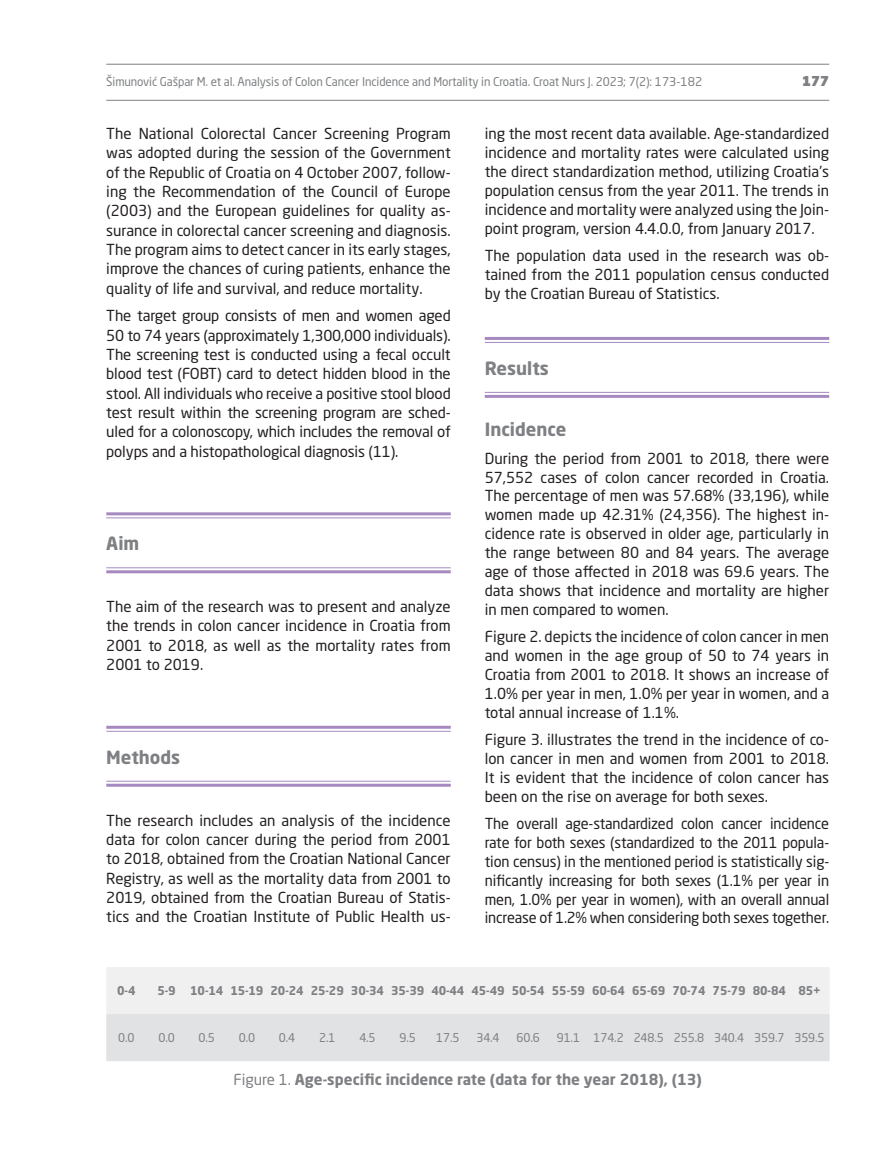
<style>
.page{position:relative;width:893px;height:1149px;background:#fff}
.page>*{position:absolute;margin:0;border:0;box-sizing:border-box;transform-origin:0 0}
.a{font:700 18px "Neo Sans";color:#7e8083}
.podpodnaslov{font:700 18px "Neo Sans";color:#7e8083}
.text-en{font:15px/18.9px "Neo Sans";color:#231f20;text-align:justify}
.tablica_naslov{font:700 15px "Neo Sans";color:#7e8083}
.t1{font:900 13.5px "Neo Sans";color:#7e8083}
.tablica{font:12px "Neo Sans";letter-spacing:-.01em;color:#7e8083}
.tablica-2{font:700 12px "Neo Sans";letter-spacing:-.01em;color:#7e8083}
.s1{font-weight:400}
</style>
<div class="page">
<hr style="left:106px;top:64px;width:723px;height:1px;background:#7e8083">
<hr style="left:106px;top:100px;width:723px;height:1px;background:#7e8083">
<hr style="left:485px;top:337px;width:344px;height:3px;background:#a689bf">
<hr style="left:485px;top:342px;width:344px;height:1px;background:#a689bf">
<hr style="left:485px;top:392px;width:344px;height:1px;background:#a689bf">
<hr style="left:485px;top:395px;width:344px;height:3px;background:#a689bf">
<hr style="left:106px;top:512px;width:345px;height:3px;background:#a689bf">
<hr style="left:106px;top:517px;width:345px;height:1px;background:#a689bf">
<hr style="left:106px;top:567px;width:345px;height:1px;background:#a689bf">
<hr style="left:106px;top:570px;width:345px;height:3px;background:#a689bf">
<hr style="left:106px;top:725px;width:345px;height:3px;background:#a689bf">
<hr style="left:106px;top:730px;width:345px;height:1px;background:#a689bf">
<hr style="left:106px;top:780px;width:345px;height:1px;background:#a689bf">
<hr style="left:106px;top:783px;width:345px;height:3px;background:#a689bf">
<svg style="left:106px;top:967px;width:724px;height:93px"></svg>
<p class="tablica" style="left:106px;top:74px;width:597px">Šimunović Gašpar M. et al. Analysis of Colon Cancer Incidence and Mortality in Croatia. Croat Nurs J. 2023; 7(2): 173-182</p>
<p class="t1" style="left:802px;top:72px;width:29px">177</p>
<p class="text-en" style="left:485px;top:124px;width:346px">ing the most recent data available. Age-standardized incidence and mortality rates were calculated using the direct standardization method, utilizing Croatia’s population census from the year 2011. The trends in incidence and mortality were analyzed using the Join&shy;point program, version 4.4.0.0, from January 2017.</p>
<p class="text-en" style="left:485px;top:246px;width:346px">The population data used in the research was ob&shy;tained from the 2011 population census conducted by the Croatian Bureau of Statistics.</p>
<p class="text-en" style="left:106px;top:124px;width:346px;line-height:19.4px">The National Colorectal Cancer Screening Program was adopted during the session of the Government of the Republic of Croatia on 4 October 2007, follow&shy;ing the Recommendation of the Council of Europe (2003) and the European guidelines for quality as&shy;surance in colorectal cancer screening and diagnosis.<br>The program aims to detect cancer in its early stages, improve the chances of curing patients, enhance the quality of life and survival, and reduce mortality.</p>
<p class="text-en" style="left:106px;top:306px;width:346px;line-height:19.4px">The target group consists of men and women aged 50 to 74 years (approximately 1,300,000 individuals).<br>The screening test is conducted using a fecal occult blood test (FOBT) card to detect hidden blood in the stool. All individuals who receive a positive stool blood test result within the screening program are sched&shy;uled for a colonoscopy, which includes the removal of polyps and a histopathological diagnosis (11).</p>
<p class="a" style="left:485px;top:356px;width:66px">Results</p>
<p class="podpodnaslov" style="left:485px;top:418px;width:83px">Incidence</p>
<p class="text-en" style="left:485px;top:448px;width:346px">During the period from 2001 to 2018, there were 57,552 cases of colon cancer recorded in Croatia.<br>The percentage of men was 57.68% (33,196), while women made up 42.31% (24,356). The highest in&shy;cidence rate is observed in older age, particularly in the range between 80 and 84 years. The average age of those affected in 2018 was 69.6 years. The data shows that incidence and mortality are higher in men compared to women.</p>
<p class="text-en" style="left:485px;top:626px;width:346px">Figure 2. depicts the incidence of colon cancer in men and women in the age group of 50 to 74 years in Croatia from 2001 to 2018. It shows an increase of 1.0% per year in men, 1.0% per year in women, and a total annual increase of 1.1%.</p>
<p class="text-en" style="left:485px;top:729px;width:346px">Figure 3. illustrates the trend in the incidence of co&shy;lon cancer in men and women from 2001 to 2018.<br>It is evident that the incidence of colon cancer has been on the rise on average for both sexes.</p>
<p class="text-en" style="left:485px;top:813px;width:346px">The overall age-standardized colon cancer incidence rate for both sexes (standardized to the 2011 popula&shy;tion census) in the mentioned period is statistically sig&shy;nificantly increasing for both sexes (1.1% per year in men, 1.0% per year in women), with an overall annual increase of 1.2% when considering both sexes together.</p>
<p class="a" style="left:106px;top:532px;width:35px">Aim</p>
<p class="text-en" style="left:106px;top:596px;width:346px;line-height:19.4px">The aim of the research was to present and analyze the trends in colon cancer incidence in Croatia from 2001 to 2018, as well as the mortality rates from 2001 to 2019.</p>
<p class="a" style="left:106px;top:745px;width:76px">Methods</p>
<p class="text-en" style="left:106px;top:809px;width:346px;line-height:19.4px">The research includes an analysis of the incidence data for colon cancer during the period from 2001 to 2018, obtained from the Croatian National Cancer Registry, as well as the mortality data from 2001 to 2019, obtained from the Croatian Bureau of Statis&shy;tics and the Croatian Institute of Public Health us-</p>
<p class="tablica-2" style="left:117px;top:982px;width:20px">0-4</p>
<p class="tablica-2" style="left:157px;top:982px;width:20px">5-9</p>
<p class="tablica-2" style="left:190px;top:982px;width:35px">10-14</p>
<p class="tablica-2" style="left:230px;top:982px;width:35px">15-19</p>
<p class="tablica-2" style="left:271px;top:982px;width:35px">20-24</p>
<p class="tablica-2" style="left:311px;top:982px;width:35px">25-29</p>
<p class="tablica-2" style="left:351px;top:982px;width:35px">30-34</p>
<p class="tablica-2" style="left:391px;top:982px;width:35px">35-39</p>
<p class="tablica-2" style="left:431px;top:982px;width:35px">40-44</p>
<p class="tablica-2" style="left:471px;top:982px;width:35px">45-49</p>
<p class="tablica-2" style="left:512px;top:982px;width:35px">50-54</p>
<p class="tablica-2" style="left:552px;top:982px;width:35px">55-59</p>
<p class="tablica-2" style="left:592px;top:982px;width:35px">60-64</p>
<p class="tablica-2" style="left:632px;top:982px;width:35px">65-69</p>
<p class="tablica-2" style="left:672px;top:982px;width:35px">70-74</p>
<p class="tablica-2" style="left:713px;top:982px;width:35px">75-79</p>
<p class="tablica-2" style="left:753px;top:982px;width:35px">80-84</p>
<p class="tablica-2" style="left:798px;top:982px;width:24px">85+</p>
<p class="tablica" style="left:118px;top:1030px;width:18px">0.0</p>
<p class="tablica" style="left:158px;top:1030px;width:18px">0.0</p>
<p class="tablica" style="left:199px;top:1030px;width:18px">0.5</p>
<p class="tablica" style="left:239px;top:1030px;width:18px">0.0</p>
<p class="tablica" style="left:279px;top:1030px;width:18px">0.4</p>
<p class="tablica" style="left:319px;top:1030px;width:18px">2.1</p>
<p class="tablica" style="left:359px;top:1030px;width:18px">4.5</p>
<p class="tablica" style="left:399px;top:1030px;width:18px">9.5</p>
<p class="tablica" style="left:436px;top:1030px;width:25px">17.5</p>
<p class="tablica" style="left:476px;top:1030px;width:25px">34.4</p>
<p class="tablica" style="left:517px;top:1030px;width:25px">60.6</p>
<p class="tablica" style="left:557px;top:1030px;width:25px">91.1</p>
<p class="tablica" style="left:593px;top:1030px;width:32px">174.2</p>
<p class="tablica" style="left:634px;top:1030px;width:32px">248.5</p>
<p class="tablica" style="left:674px;top:1030px;width:32px">255.8</p>
<p class="tablica" style="left:714px;top:1030px;width:32px">340.4</p>
<p class="tablica" style="left:754px;top:1030px;width:32px">359.7</p>
<p class="tablica" style="left:794px;top:1030px;width:32px">359.5</p>
<p class="tablica_naslov" style="left:233px;top:1069px;width:470px"><span class="s1">Figure 1.</span> Age-specific incidence rate (data for the year 2018), (13)</p>
</div>
